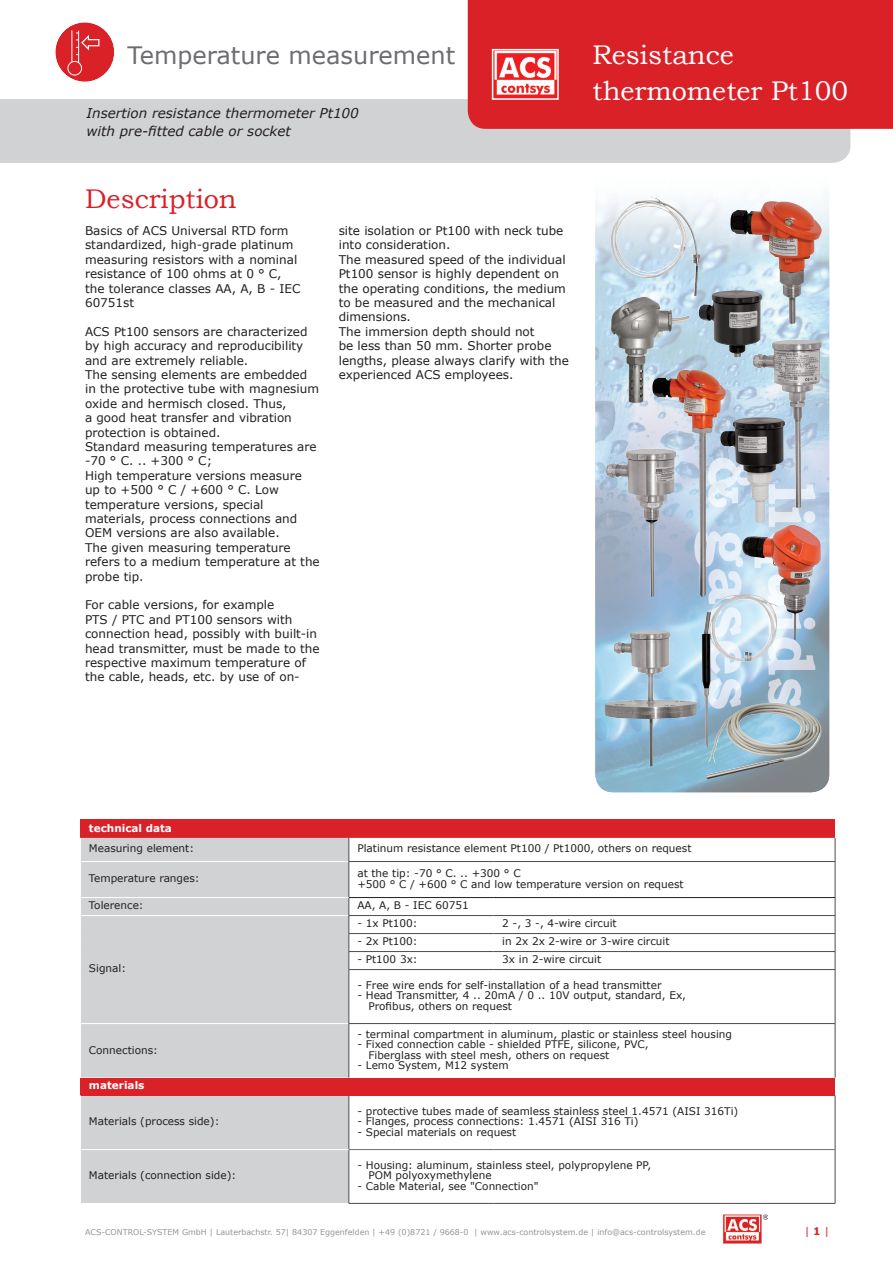
<style>
.page{position:relative;width:893px;height:1263px;background:#fff}
.page>*{position:absolute;margin:0;border:0;box-sizing:border-box;transform-origin:0 0}
.t1{font:27px/36px "Bookman Old Style";color:#fff}
.t2{font:27px "Bookman Old Style";color:#da2128}
.t3{font:24px "Verdana";color:#6c6d70}
.t4{font:italic 13.5px/18px "Verdana";color:#231f20}
.t5{font:12px/14.4px "Verdana";color:#231f20}
.t6{font:10.5px/10.5px "Verdana";color:#231f20}
.t7{font:700 10.5px "Verdana";color:#fff}
.t8{font:10.5px "Verdana";color:#da2128}
.t9{font:7.95px "Verdana";color:#939598}
.s1{font-weight:700}
</style>
<div class="page">
<svg style="left:595px;top:129px;width:234px;height:663px"></svg>
<div style="left:0;top:99px;width:850px;height:64px;background:#d1d2d4"></div>
<div style="left:468px;top:0;width:425px;height:129px;background:#da2128"></div>
<div style="left:55px;top:22px;width:60px;height:60px;background:#da2128;border-radius:50%"></div>
<div style="left:54px;top:21px;width:61px;height:62px;border:1px solid #fff;border-radius:50%"></div>
<hr style="left:71px;top:30px;width:1px;height:32px;background:#fff">
<hr style="left:78px;top:31px;width:1px;height:32px;background:#fff">
<div style="left:67px;top:61px;width:15px;height:15px;border:1px solid #fff;border-radius:50%"></div>
<svg style="left:76px;top:33px;width:23px;height:22px"></svg>
<img style="left:495px;top:52px;width:61px;height:45px">
<div style="left:492px;top:49px;width:67px;height:51px;border:2px solid #fff"></div>
<img style="left:722px;top:1214px;width:46px;height:30px">
<img style="left:753px;top:340px;width:67px;height:168px">
<img style="left:606px;top:449px;width:46px;height:148px">
<img style="left:742px;top:525px;width:79px;height:115px">
<img style="left:726px;top:417px;width:59px;height:106px">
<img style="left:652px;top:370px;width:74px;height:227px">
<img style="left:698px;top:290px;width:64px;height:67px">
<img style="left:730px;top:201px;width:92px;height:123px">
<img style="left:702px;top:594px;width:77px;height:109px">
<img style="left:611px;top:196px;width:75px;height:82px">
<img style="left:702px;top:703px;width:121px;height:77px">
<img style="left:610px;top:297px;width:79px;height:106px">
<img style="left:605px;top:630px;width:93px;height:136px">
<div style="left:80px;top:820px;width:755px;height:18px;background:#da2128"></div>
<div style="left:81px;top:838px;width:268px;height:365px;background:#d1d2d4"></div>
<svg style="left:350px;top:838px;width:485px;height:365px"></svg>
<div style="left:80px;top:1077px;width:755px;height:18px;background:#da2128"></div>
<hr style="left:80px;top:861px;width:269px;height:1px;background:#fff">
<hr style="left:80px;top:915px;width:269px;height:1px;background:#fff">
<svg style="left:493px;top:916px;width:1px;height:53px"></svg>
<hr style="left:80px;top:1023px;width:269px;height:1px;background:#fff">
<svg style="left:349px;top:838px;width:1px;height:23px"></svg>
<svg style="left:835px;top:838px;width:1px;height:23px"></svg>
<hr style="left:349px;top:861px;width:145px;height:1px;background:#4b4c4d">
<hr style="left:349px;top:862px;width:1px;height:35px;background:#4b4c4d">
<hr style="left:494px;top:861px;width:341px;height:1px;background:#4b4c4d">
<hr style="left:835px;top:862px;width:1px;height:35px;background:#4b4c4d">
<hr style="left:349px;top:915px;width:145px;height:1px;background:#4b4c4d">
<hr style="left:494px;top:915px;width:341px;height:1px;background:#4b4c4d">
<hr style="left:349px;top:933px;width:145px;height:1px;background:#4b4c4d">
<hr style="left:494px;top:933px;width:341px;height:1px;background:#4b4c4d">
<hr style="left:349px;top:951px;width:145px;height:1px;background:#4b4c4d">
<svg style="left:349px;top:898px;width:1px;height:71px"></svg>
<hr style="left:494px;top:951px;width:341px;height:1px;background:#4b4c4d">
<svg style="left:835px;top:897px;width:1px;height:72px"></svg>
<hr style="left:349px;top:969px;width:145px;height:1px;background:#4b4c4d">
<hr style="left:349px;top:970px;width:1px;height:53px;background:#4b4c4d">
<hr style="left:494px;top:969px;width:341px;height:1px;background:#4b4c4d">
<hr style="left:835px;top:970px;width:1px;height:53px;background:#4b4c4d">
<hr style="left:349px;top:1023px;width:145px;height:1px;background:#4b4c4d">
<hr style="left:349px;top:1024px;width:1px;height:53px;background:#4b4c4d">
<hr style="left:494px;top:1023px;width:341px;height:1px;background:#4b4c4d">
<hr style="left:835px;top:1024px;width:1px;height:53px;background:#4b4c4d">
<hr style="left:349px;top:1095px;width:1px;height:54px;background:#4b4c4d">
<hr style="left:835px;top:1095px;width:1px;height:54px;background:#4b4c4d">
<hr style="left:349px;top:1149px;width:1px;height:54px;background:#4b4c4d">
<hr style="left:835px;top:1149px;width:1px;height:54px;background:#4b4c4d">
<hr style="left:349px;top:1203px;width:145px;height:1px;background:#4b4c4d">
<hr style="left:494px;top:1203px;width:341px;height:1px;background:#4b4c4d">
<hr style="left:81px;top:1149px;width:268px;height:1px;background:#fff">
<hr style="left:349px;top:1149px;width:145px;height:1px;background:#6c6d70">
<hr style="left:494px;top:1149px;width:341px;height:1px;background:#6c6d70">
<hr style="left:349px;top:897px;width:145px;height:1px;background:#231f20">
<hr style="left:494px;top:897px;width:341px;height:1px;background:#231f20">
<hr style="left:81px;top:897px;width:268px;height:1px;background:#fff">
<h2 class="t3" style="left:128px;top:39px;width:329px">Temperature measurement</h2>
<h1 class="t1" style="left:592px;top:37px;width:257px">Resistance thermometer Pt100</h1>
<p class="t4" style="left:87px;top:104px;width:274px">Insertion resistance thermometer Pt100 with pre-fitted cable or socket</p>
<h1 class="t2" style="left:85px;top:181px;width:153px">Description</h1>
<p class="t5" style="left:85px;top:223px;width:217px">Basics of ACS Universal RTD form standardized, high-grade platinum measuring resistors with a nominal resistance of 100 ohms at 0 ° C, the tolerance classes AA, A, B - IEC<br>60751st</p>
<p class="t5" style="left:85px;top:324px;width:236px">ACS Pt100 sensors are characterized by high accuracy and reproducibility and are extremely reliable.<br>The sensing elements are embedded in the protective tube with magnesium oxide and hermisch closed. Thus,<br>a good heat transfer and vibration protection is obtained.<br>Standard measuring temperatures are -70 ° C. .. +300 ° C;<br>High temperature versions measure up to +500 ° C / +600 ° C. Low temperature versions, special materials, process connections and<br>OEM versions are also available.<br>The given measuring temperature refers to a medium temperature at the probe tip.</p>
<p class="t5" style="left:85px;top:598px;width:236px">For cable versions, for example<br>PTS / PTC and PT100 sensors with connection head, possibly with built-in head transmitter, must be made to the respective maximum temperature of the cable, heads, etc. by use of on-</p>
<p class="t5" style="left:339px;top:223px;width:232px">site isolation or Pt100 with neck tube into consideration.<br>The measured speed of the individual<br>Pt100 sensor is highly dependent on the operating conditions, the medium to be measured and the mechanical dimensions.<br>The immersion depth should not<br>be less than 50 mm. Shorter probe lengths, please always clarify with the experienced ACS employees.</p>
<p class="t7" style="left:89px;top:820px;width:85px">technical data</p>
<p class="t6" style="left:89px;top:843px;width:107px">Measuring element:</p>
<p class="t6" style="left:357px;top:843px;width:336px">Platinum resistance element Pt100 / Pt1000, others on request</p>
<p class="t6" style="left:89px;top:873px;width:112px">Temperature ranges:</p>
<p class="t6" style="left:357px;top:868px;width:328px">at the tip: -70 ° C. .. +300 ° C<br>+500 ° C / +600 ° C and low temperature version on request</p>
<p class="t6" style="left:89px;top:900px;width:56px">Tolerence:</p>
<p class="t6" style="left:357px;top:900px;width:113px">AA, A, B - IEC 60751</p>
<p class="t6" style="left:89px;top:963px;width:39px">Signal:</p>
<p class="t6" style="left:89px;top:1044px;width:70px">Connections:</p>
<p class="t7" style="left:89px;top:1078px;width:57px">materials</p>
<p class="t6" style="left:89px;top:1116px;width:132px">Materials (process side):</p>
<p class="t6" style="left:357px;top:918px;width:62px">- 1x Pt100:</p>
<p class="t6" style="left:502px;top:918px;width:116px">2 -, 3 -, 4-wire circuit</p>
<p class="t6" style="left:357px;top:936px;width:62px">- 2x Pt100:</p>
<p class="t6" style="left:502px;top:936px;width:169px">in 2x 2x 2-wire or 3-wire circuit</p>
<p class="t6" style="left:357px;top:954px;width:62px">- Pt100 3x:</p>
<p class="t6" style="left:502px;top:954px;width:101px">3x in 2-wire circuit</p>
<p class="t6" style="left:357px;top:980px;width:306px">- Free wire ends for self-installation of a head transmitter</p>
<p class="t6" style="left:368px;top:990px;width:319px;text-indent:-11px">- Head Transmitter, 4 .. 20mA / 0 .. 10V output, standard, Ex,<br>Profibus, others on request</p>
<p class="t6" style="left:357px;top:1028px;width:376px">- terminal compartment in aluminum, plastic or stainless steel housing</p>
<p class="t6" style="left:368px;top:1039px;width:282px;text-indent:-11px">- Fixed connection cable - shielded PTFE, silicone, PVC,<br>Fiberglass with steel mesh, others on request</p>
<p class="t6" style="left:357px;top:1060px;width:153px">- Lemo System, M12 system</p>
<p class="t6" style="left:357px;top:1105px;width:382px">- protective tubes made of seamless stainless steel 1.4571 (AISI 316Ti)</p>
<p class="t6" style="left:357px;top:1116px;width:283px">- Flanges, process connections: 1.4571 (AISI 316 Ti)</p>
<p class="t6" style="left:357px;top:1126px;width:160px">- Special materials on request</p>
<p class="t6" style="left:89px;top:1170px;width:149px">Materials (connection side):</p>
<p class="t6" style="left:368px;top:1160px;width:284px;text-indent:-11px">- Housing: aluminum, stainless steel, polypropylene PP,<br>POM polyoxymethylene</p>
<p class="t6" style="left:357px;top:1181px;width:183px">- Cable Material, see "Connection"</p>
<p class="t9" style="left:85px;top:1226px;width:622px">ACS-CONTROL-SYSTEM GmbH | Lauterbachstr. 57| 84307 Eggenfelden | +49 (0)8721 / 9668-0 | www.acs-controlsystem.de | info@acs-controlsystem.de</p>
<p class="t8" style="left:805px;top:1224px;width:26px">| <span class="s1">1</span> |</p>
</div>
